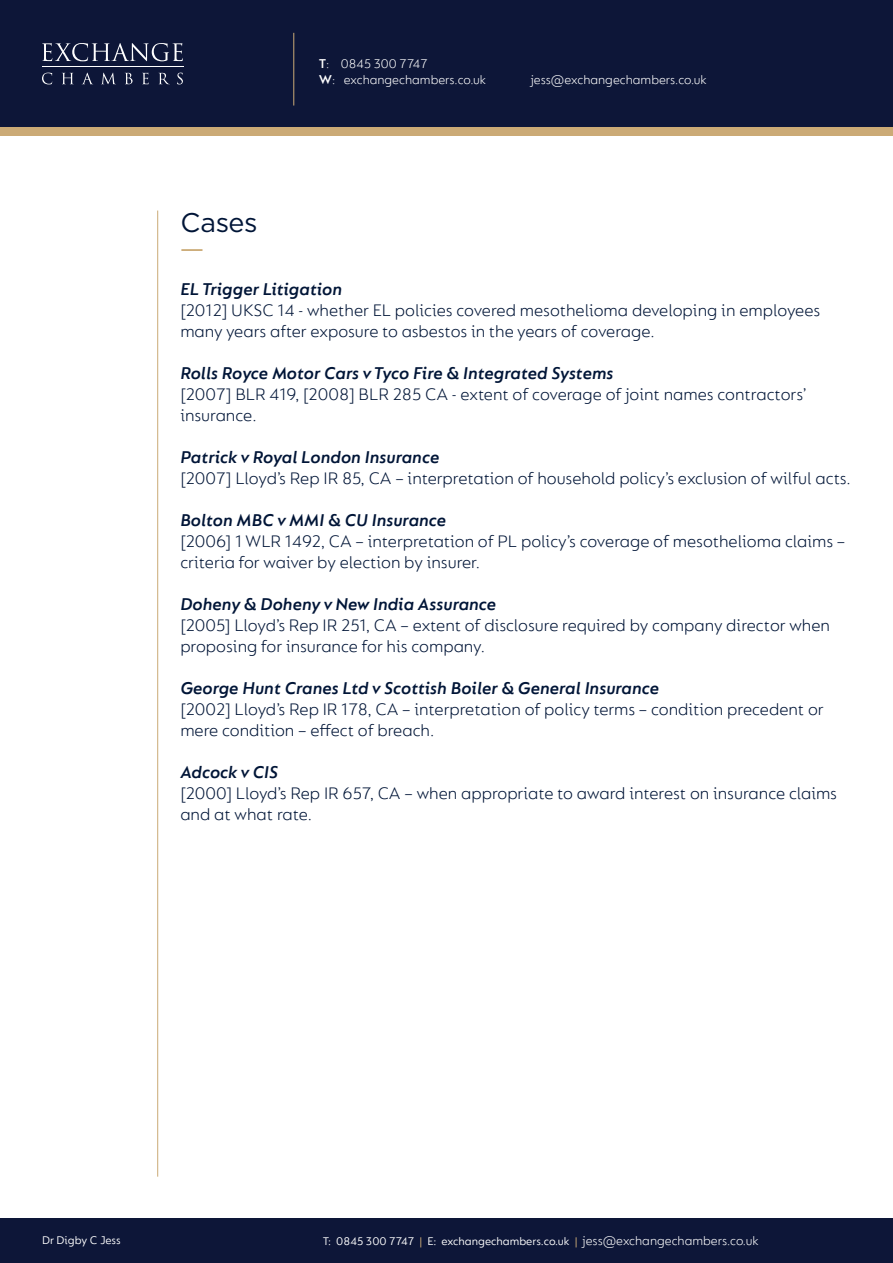
<style>
.page{position:relative;width:893px;height:1263px;background:#fff}
.page>*{position:absolute;margin:0;border:0;box-sizing:border-box;transform-origin:0 0}
.t1{font:27px "Gotham";letter-spacing:-.015em;color:#001537}
.t2{font:300 18px/21px "FS Lucas";color:#001537}
.t3{font:italic 600 18px "FS Lucas";color:#001537}
.t4{font:300 13.5px/16.2px "FS Lucas";color:#fff}
.t5{font:12px "FS Lucas";color:#fff}
.s1{font-weight:600}
.s2{color:#cbaa76}
.s3{font-weight:300;font-size:13.5px}
</style>
<div class="page">
<div style="left:0;top:64px;width:893px;height:72px;background:#cbaa76"></div>
<div style="left:0;top:0;width:893px;height:127px;background:#0d1638"></div>
<div style="left:0;top:1219px;width:893px;height:44px;background:#0d1638"></div>
<hr style="left:42px;top:67px;width:142px;height:1px;background:#fff">
<svg style="left:42px;top:43px;width:141px;height:18px"></svg>
<svg style="left:42px;top:73px;width:10px;height:11px"></svg>
<svg style="left:62px;top:73px;width:11px;height:11px"></svg>
<svg style="left:82px;top:73px;width:11px;height:11px"></svg>
<svg style="left:102px;top:73px;width:13px;height:11px"></svg>
<svg style="left:125px;top:73px;width:8px;height:11px"></svg>
<svg style="left:142px;top:73px;width:7px;height:11px"></svg>
<svg style="left:159px;top:73px;width:10px;height:11px"></svg>
<svg style="left:177px;top:73px;width:6px;height:11px"></svg>
<hr style="left:293px;top:33px;width:1px;height:73px;background:#cbaa76">
<hr style="left:157px;top:211px;width:1px;height:966px;background:#cbaa76">
<hr style="left:181px;top:249px;width:21px;height:2px;background:#cbaa76">
<p class="t1" style="left:180px;top:205px;width:79px">Cases</p>
<p class="t4" style="left:319px;top:55px;width:169px"><span class="s1">T</span>: 0845 300 7747<br><span class="s1">W</span>: exchangechambers.co.uk</p>
<p class="t4" style="left:531px;top:71px;width:177px">jess@exchangechambers.co.uk</p>
<p class="t3" style="left:180px;top:278px;width:163px">EL Trigger Litigation</p>
<p class="t2" style="left:180px;top:299px;width:641px">[2012] UKSC 14 - whether EL policies covered mesothelioma developing in employees many years after exposure to asbestos in the years of coverage.</p>
<p class="t3" style="left:180px;top:362px;width:435px">Rolls Royce Motor Cars v Tyco Fire &amp; Integrated Systems</p>
<p class="t2" style="left:180px;top:383px;width:628px">[2007] BLR 419, [2008] BLR 285 CA - extent of coverage of joint names contractors’ insurance.</p>
<p class="t3" style="left:180px;top:446px;width:261px">Patrick v Royal London Insurance</p>
<p class="t2" style="left:180px;top:467px;width:672px">[2007] Lloyd’s Rep IR 85, CA – interpretation of household policy’s exclusion of wilful acts.</p>
<p class="t3" style="left:180px;top:509px;width:267px">Bolton MBC v MMI &amp; CU Insurance</p>
<p class="t2" style="left:180px;top:530px;width:666px">[2006] 1 WLR 1492, CA – interpretation of PL policy’s coverage of mesothelioma claims – criteria for waiver by election by insurer.</p>
<p class="t3" style="left:180px;top:593px;width:317px">Doheny &amp; Doheny v New India Assurance</p>
<p class="t2" style="left:180px;top:614px;width:651px">[2005] Lloyd’s Rep IR 251, CA – extent of disclosure required by company director when proposing for insurance for his company.</p>
<p class="t3" style="left:180px;top:677px;width:480px">George Hunt Cranes Ltd v Scottish Boiler &amp; General Insurance</p>
<p class="t2" style="left:180px;top:698px;width:645px">[2002] Lloyd’s Rep IR 178, CA – interpretation of policy terms – condition precedent or mere condition – effect of breach.</p>
<p class="t3" style="left:180px;top:761px;width:99px">Adcock v CIS</p>
<p class="t2" style="left:180px;top:782px;width:658px">[2000] Lloyd’s Rep IR 657, CA – when appropriate to award interest on insurance claims and at what rate.</p>
<p class="t5" style="left:42px;top:1233px;width:80px">Dr Digby C Jess</p>
<p class="t5" style="left:323px;top:1235px;width:437px">T: 0845 300 7747 <span class="s2">|</span> E: exchangechambers.co.uk <span class="s2">|</span> <span class="s3">jess@exchangechambers.co.uk</span></p>
</div>
